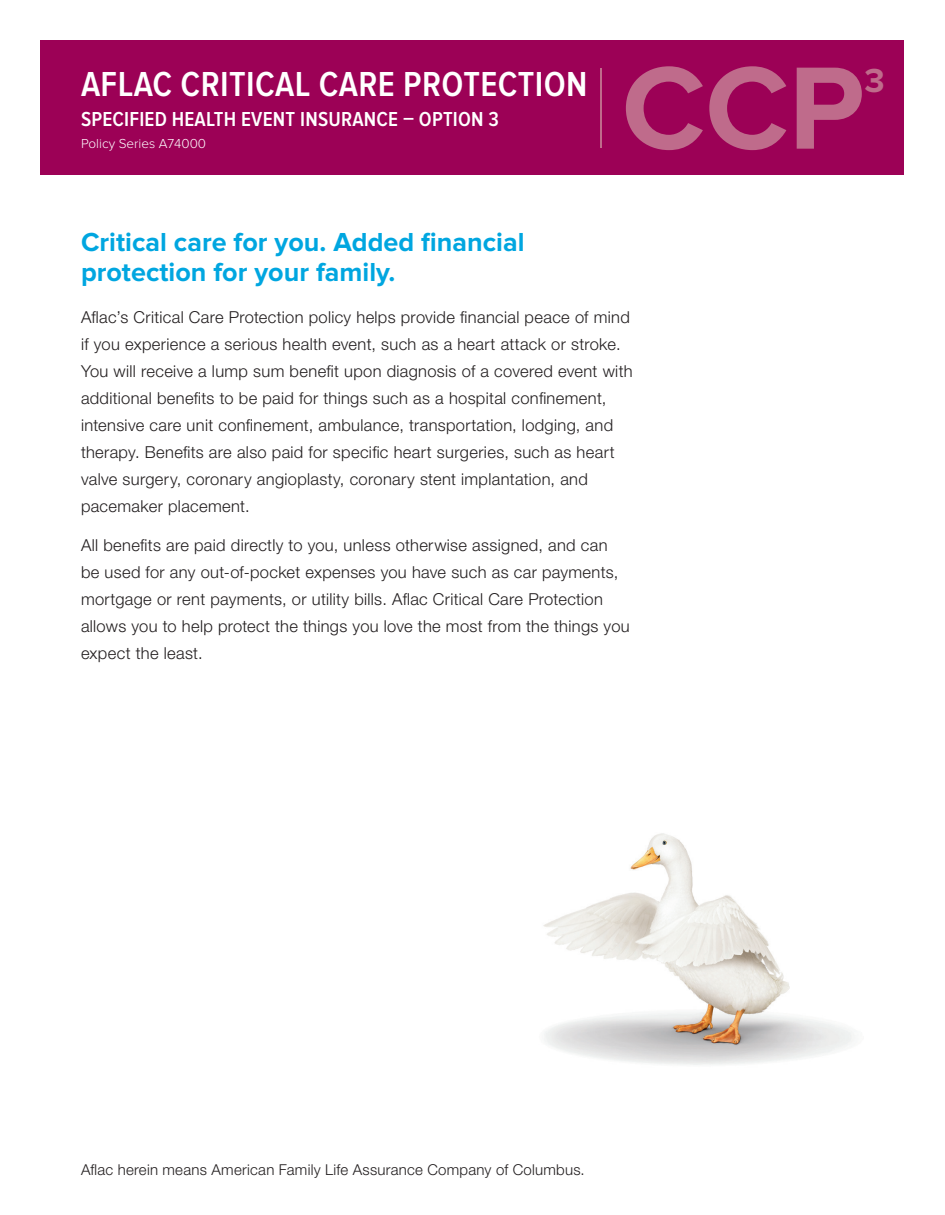
<style>
.page{position:relative;width:945px;height:1215px;background:#fff}
.page>*{position:absolute;margin:0;border:0;box-sizing:border-box;transform-origin:0 0}
.t1{font:700 121.5px "Proxima Nova";color:#bf6b8b}
.t2{font:600 36px "Proxima Nova Cond";letter-spacing:.01em;color:#fff}
.t3{font:700 34.5px "Proxima Nova";color:#bf6b8b}
.t4{font:700 27px/30px "Proxima Nova";color:#00a6e0}
.t5{font:600 21px "Proxima Nova Cond";letter-spacing:.01em;color:#fff}
.t6{font:300 16.5px/27px "Helvetica Neue CELT";letter-spacing:.02em;color:#231f20}
.t7{font:300 15px "Helvetica Neue CELT";letter-spacing:.015em;color:#231f20}
.t8{font:300 13.5px "Proxima Nova";color:#fff}
</style>
<div class="page">
<img style="left:543px;top:833px;width:311px;height:232px">
<div style="left:40px;top:40px;width:864px;height:136px;background:#9c0156"></div>
<hr style="left:600px;top:68px;width:2px;height:80px;background:#bf6b8b">
<h2 class="t2" style="left:81px;top:64px;width:508px">AFLAC CRITICAL CARE PROTECTION</h2>
<p class="t5" style="left:81px;top:107px;width:419px">SPECIFIED HEALTH EVENT INSURANCE – OPTION 3</p>
<p class="t8" style="left:81px;top:136px;width:127px">Policy Series A74000</p>
<h1 class="t1" style="left:622px;top:38px;width:244px">CCP</h1>
<h3 class="t3" style="left:865px;top:60px;width:22px">3</h3>
<h3 class="t4" style="left:81px;top:227px;width:445px">Critical care for you. Added financial protection for your family.</h3>
<p class="t6" style="left:81px;top:303px;width:553px">Aflac’s Critical Care Protection policy helps provide financial peace of mind if you experience a serious health event, such as a heart attack or stroke.<br>You will receive a lump sum benefit upon diagnosis of a covered event with additional benefits to be paid for things such as a hospital confinement, intensive care unit confinement, ambulance, transportation, lodging, and therapy. Benefits are also paid for specific heart surgeries, such as heart valve surgery, coronary angioplasty, coronary stent implantation, and pacemaker placement.</p>
<p class="t6" style="left:81px;top:531px;width:550px">All benefits are paid directly to you, unless otherwise assigned, and can be used for any out-of-pocket expenses you have such as car payments, mortgage or rent payments, or utility bills. Aflac Critical Care Protection allows you to help protect the things you love the most from the things you expect the least.</p>
<p class="t7" style="left:81px;top:1160px;width:505px">Aflac herein means American Family Life Assurance Company of Columbus.</p>
</div>
